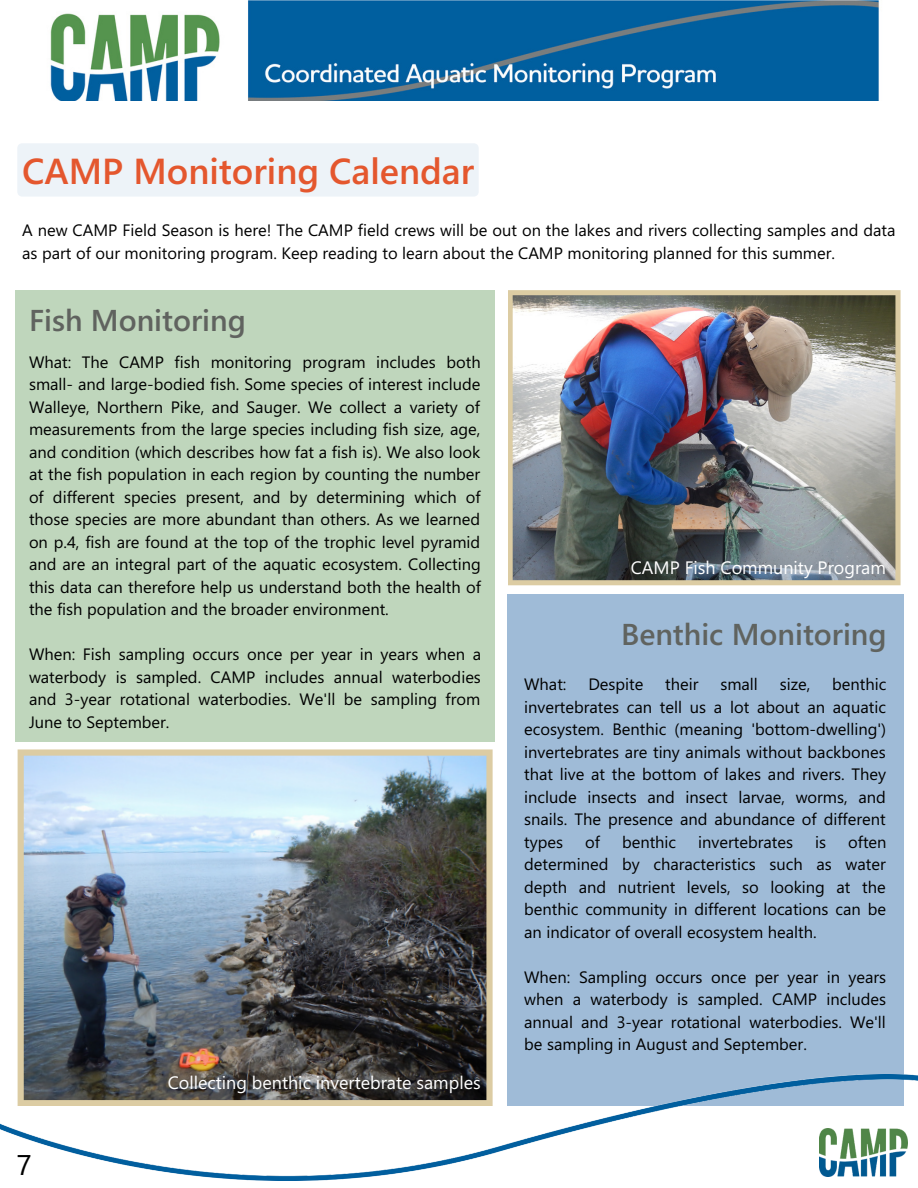
<style>
.page{position:relative;width:918px;height:1188px;background:#fff}
.page>*{position:absolute;margin:0;border:0;box-sizing:border-box;transform-origin:0 0}
.t1{font:600 36.15px "Segoe UI";color:#e4572e}
.t2{font:600 30.15px "Segoe UI";color:#60635f}
.t3{font:28.5px "Segoe UI";color:#000}
.t4{font:18px "Segoe UI";color:#fff}
.t5{font:16.5px/22.5px "Segoe UI";color:#000;text-align:justify}
</style>
<div class="page">
<img style="left:50px;top:0;width:829px;height:100px">
<div style="left:508px;top:595px;width:396px;height:511px;background:#9fbbd7"></div>
<img style="left:0;top:1074px;width:918px;height:107px">
<img style="left:819px;top:1129px;width:89px;height:47px">
<img style="left:508px;top:290px;width:393px;height:295px">
<img style="left:18px;top:749px;width:475px;height:357px">
<div style="left:15px;top:290px;width:479px;height:452px;background:#bfd6bc"></div>
<div style="left:17px;top:143px;width:462px;height:54px;background:#edf3f8"></div>
<p class="t1" style="left:22px;top:145px;width:454px">CAMP Monitoring Calendar</p>
<p class="t5" style="left:22px;top:218px;width:875px">A new CAMP Field Season is here! The CAMP field crews will be out on the lakes and rivers collecting samples and data as part of our monitoring program. Keep reading to learn about the CAMP monitoring planned for this summer.</p>
<p class="t2" style="left:29px;top:298px;width:218px">Fish Monitoring</p>
<p class="t5" style="left:29px;top:350px;width:454px">What: The CAMP fish monitoring program includes both small- and large-bodied fish. Some species of interest include Walleye, Northern Pike, and Sauger. We collect a variety of measurements from the large species including fish size, age, and condition (which describes how fat a fish is). We also look at the fish population in each region by counting the number of different species present, and by determining which of those species are more abundant than others. As we learned on p.4, fish are found at the top of the trophic level pyramid and are an integral part of the aquatic ecosystem. Collecting this data can therefore help us understand both the health of the fish population and the broader environment.</p>
<p class="t5" style="left:29px;top:642px;width:454px">When: Fish sampling occurs once per year in years when a waterbody is sampled. CAMP includes annual waterbodies and 3-year rotational waterbodies. We'll be sampling from June to September.</p>
<p class="t3" style="left:16px;top:1145px;width:17px">7</p>
<p class="t4" style="left:168px;top:1070px;width:314px">Collecting benthic invertebrate samples</p>
<p class="t4" style="left:631px;top:555px;width:257px">CAMP Fish Community Program</p>
<p class="t2" style="left:621px;top:613px;width:267px">Benthic Monitoring</p>
<p class="t5" style="left:524px;top:672px;width:44px">What:</p>
<p class="t5" style="left:588px;top:672px;width:57px">Despite</p>
<p class="t5" style="left:665px;top:672px;width:35px">their</p>
<p class="t5" style="left:720px;top:672px;width:39px">small</p>
<p class="t5" style="left:780px;top:672px;width:32px">size,</p>
<p class="t5" style="left:524px;top:672px;width:364px;text-indent:308px">benthic invertebrates can tell us a lot about an aquatic ecosystem. Benthic (meaning 'bottom-dwelling') invertebrates are tiny animals without backbones that live at the bottom of lakes and rivers. They include insects and insect larvae, worms, and snails. The presence and abundance of different types</p>
<p class="t5" style="left:524px;top:830px;width:364px;text-indent:324px">often determined by characteristics such as water depth and nutrient levels, so looking at the benthic community in different locations can be an indicator of overall ecosystem health.</p>
<p class="t5" style="left:524px;top:965px;width:364px">When: Sampling occurs once per year in years when a waterbody is sampled. CAMP includes annual and 3-year rotational waterbodies. We'll be sampling in August and September.</p>
<p class="t5" style="left:585px;top:830px;width:16px">of</p>
<p class="t5" style="left:622px;top:830px;width:56px">benthic</p>
<p class="t5" style="left:698px;top:830px;width:96px">invertebrates</p>
<p class="t5" style="left:815px;top:830px;width:12px">is</p>
</div>
